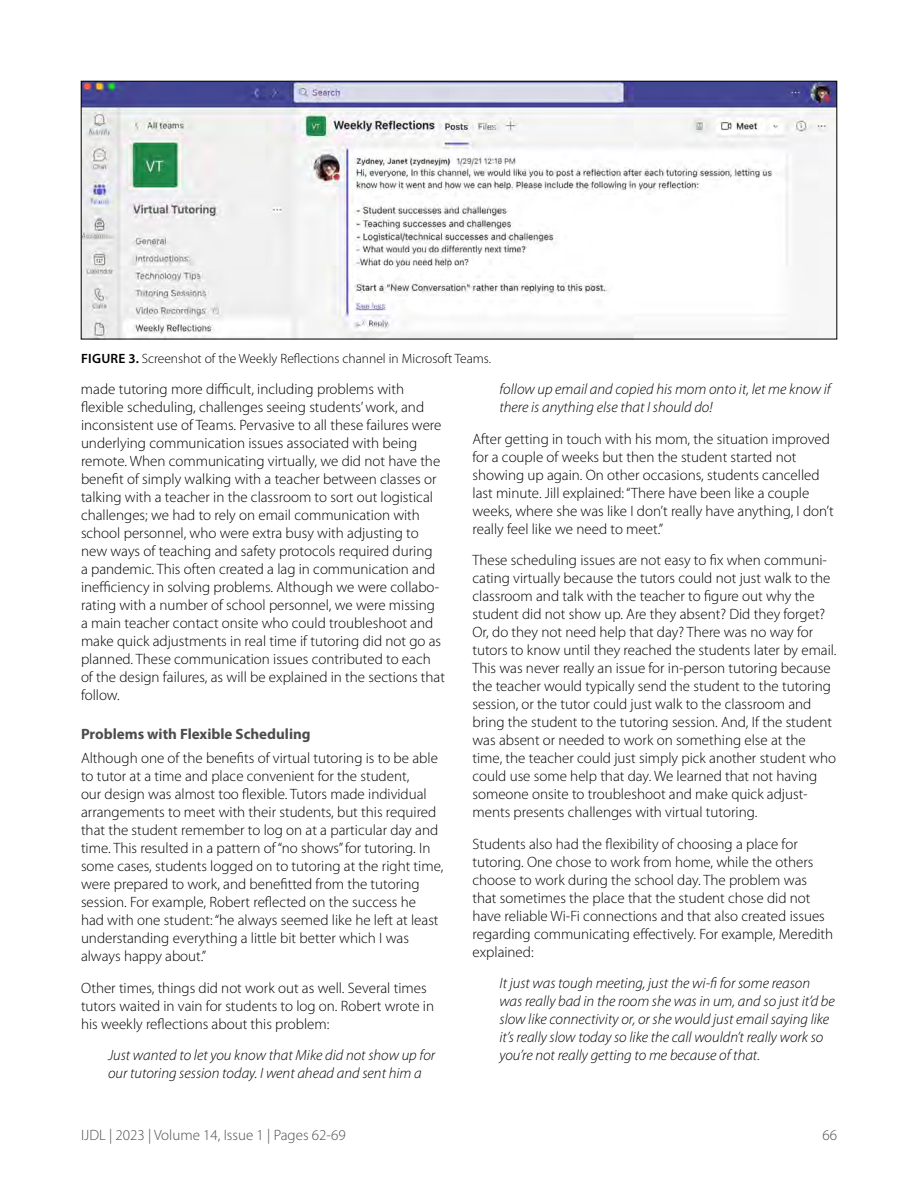
<style>
.page{position:relative;width:918px;height:1188px;background:#fff}
.page>*{position:absolute;margin:0;border:0;box-sizing:border-box;transform-origin:0 0}
.t1{font:300 15px/18px "Myriad Pro";color:#000}
.t2{font:italic 300 15px/18px "Myriad Pro";color:#000}
.t3{font:300 15px "Myriad Pro";color:#4d4d4f}
.t4{font:700 15px "Myriad Pro";color:#4d4d4f}
.t5{font:300 13.5px "Myriad Pro";color:#000}
.s1{font-weight:600}
</style>
<div class="page">
<img style="left:83px;top:83px;width:752px;height:254px">
<div style="left:81px;top:81px;width:756px;height:258px;border:1px solid #000"></div>
<p class="t5" style="left:81px;top:351px;width:412px"><span class="s1">FIGURE 3.</span> Screenshot of the Weekly Reflections channel in Microsoft Teams.</p>
<p class="t1" style="left:81px;top:381px;width:366px">made tutoring more difficult, including problems with flexible scheduling, challenges seeing students’ work, and inconsistent use of Teams. Pervasive to all these failures were underlying communication issues associated with being remote. When communicating virtually, we did not have the benefit of simply walking with a teacher between classes or talking with a teacher in the classroom to sort out logistical challenges; we had to rely on email communication with school personnel, who were extra busy with adjusting to new ways of teaching and safety protocols required during<br>a pandemic. This often created a lag in communication and inefficiency in solving problems. Although we were collabo&shy;rating with a number of school personnel, we were missing a main teacher contact onsite who could troubleshoot and make quick adjustments in real time if tutoring did not go as planned. These communication issues contributed to each of the design failures, as will be explained in the sections that follow.</p>
<p class="t4" style="left:81px;top:725px;width:231px">Problems with Flexible Scheduling</p>
<p class="t1" style="left:81px;top:750px;width:364px">Although one of the benefits of virtual tutoring is to be able to tutor at a time and place convenient for the student,<br>our design was almost too flexible. Tutors made individual arrangements to meet with their students, but this required that the student remember to log on at a particular day and time. This resulted in a pattern of “no shows” for tutoring. In some cases, students logged on to tutoring at the right time, were prepared to work, and benefitted from the tutoring session. For example, Robert reflected on the success he<br>had with one student: “he always seemed like he left at least understanding everything a little bit better which I was always happy about.”</p>
<p class="t1" style="left:81px;top:979px;width:355px">Other times, things did not work out as well. Several times tutors waited in vain for students to log on. Robert wrote in his weekly reflections about this problem:</p>
<p class="t2" style="left:108px;top:1047px;width:329px">Just wanted to let you know that Mike did not show up for our tutoring session today. I went ahead and sent him a</p>
<p class="t2" style="left:500px;top:381px;width:333px">follow up email and copied his mom onto it, let me know if there is anything else that I should do!</p>
<p class="t1" style="left:472px;top:430px;width:363px">After getting in touch with his mom, the situation improved for a couple of weeks but then the student started not showing up again. On other occasions, students cancelled last minute. Jill explained: “There have been like a couple weeks, where she was like I don’t really have anything, I don’t really feel like we need to meet.”</p>
<p class="t1" style="left:472px;top:552px;width:366px">These scheduling issues are not easy to fix when communi&shy;cating virtually because the tutors could not just walk to the classroom and talk with the teacher to figure out why the student did not show up. Are they absent? Did they forget?<br>Or, do they not need help that day? There was no way for tutors to know until they reached the students later by email.<br>This was never really an issue for in-person tutoring because the teacher would typically send the student to the tutoring session, or the tutor could just walk to the classroom and bring the student to the tutoring session. And, If the student was absent or needed to work on something else at the time, the teacher could just simply pick another student who could use some help that day. We learned that not having someone onsite to troubleshoot and make quick adjust&shy;ments presents challenges with virtual tutoring.</p>
<p class="t1" style="left:472px;top:835px;width:362px">Students also had the flexibility of choosing a place for tutoring. One chose to work from home, while the others choose to work during the school day. The problem was that sometimes the place that the student chose did not have reliable Wi-Fi connections and that also created issues regarding communicating effectively. For example, Meredith explained:</p>
<p class="t2" style="left:500px;top:975px;width:337px">It just was tough meeting, just the wi-fi for some reason was really bad in the room she was in um, and so just it’d be slow like connectivity or, or she would just email saying like it’s really slow today so like the call wouldn’t really work so you’re not really getting to me because of that.</p>
<p class="t3" style="left:81px;top:1126px;width:266px">IJDL | 2023 | Volume 14, Issue 1 | Pages 62-69</p>
<p class="t3" style="left:822px;top:1126px;width:16px">66</p>
</div>
